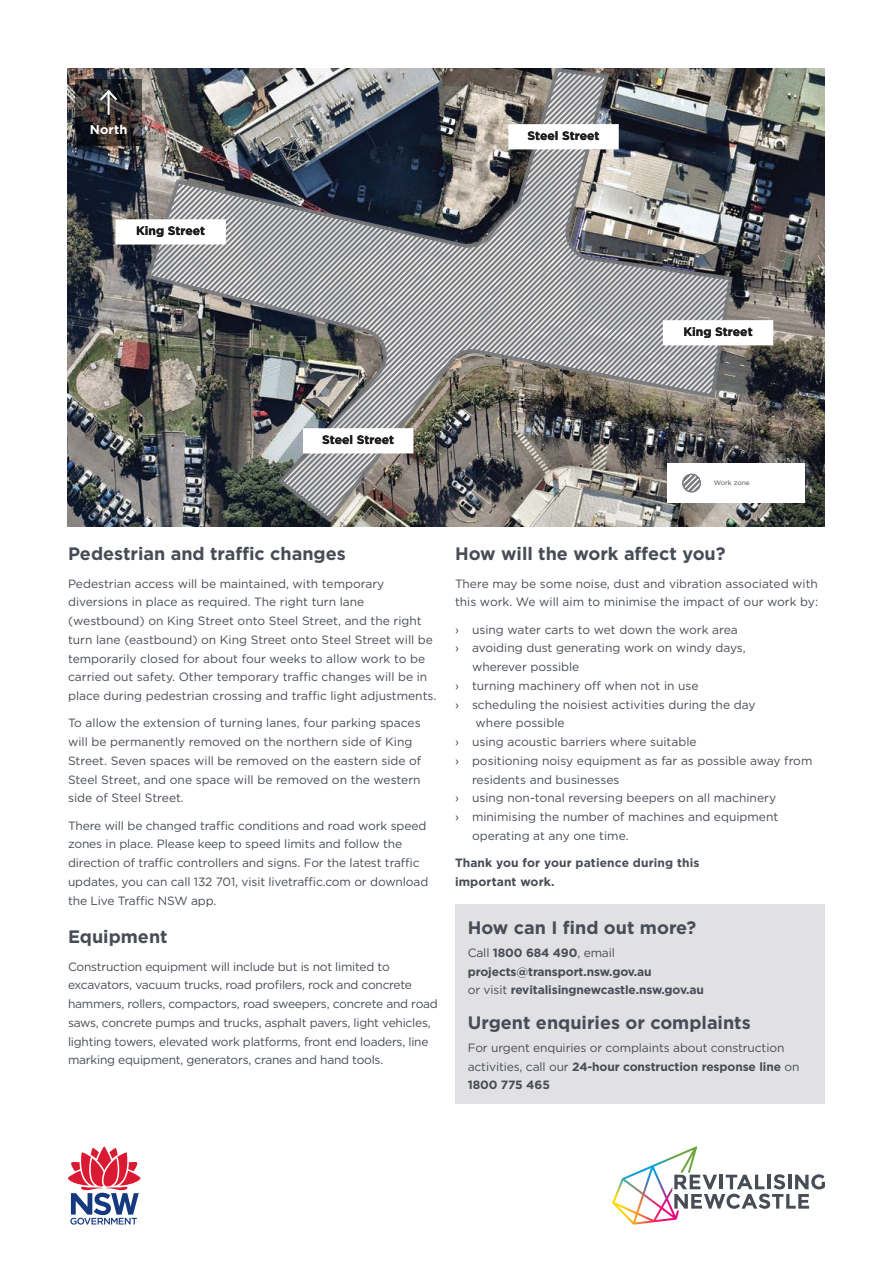
<style>
.page{position:relative;width:893px;height:1263px;background:#fff}
.page>*{position:absolute;margin:0;border:0;box-sizing:border-box;transform-origin:0 0}
.Heading_-_Sub_-_Grey{font:700 18px "Gotham";color:#474c55}
.t1{font:700 12.75px "Gotham";letter-spacing:.01em;color:#fff}
.t2{font:700 12.15px "Gotham";color:#000}
.Body_-_Grey{font:12px/18.8px "Gotham";color:#474c55}
.Body_-_Grey-2{font:12px/18.8px "Gotham";letter-spacing:-.02em;color:#474c55}
.Body_-_Grey-3{font:700 12px/18.8px "Gotham";letter-spacing:-.01em;color:#474c55}
.Body_-_Grey-4{font:700 12px/18.8px "Gotham";letter-spacing:.01em;color:#474c55}
.t3{font:6.75px "Gotham";color:#474c55}
.s1{font-weight:400}
.s2{font-weight:700}
</style>
<div class="page">
<img style="left:67px;top:68px;width:758px;height:458px">
<svg style="left:75px;top:79px;width:67px;height:66px;background:#322e2e"></svg>
<hr style="left:108px;top:92px;width:2px;height:22px;background:#fff">
<svg style="left:100px;top:90px;width:17px;height:11px"></svg>
<div style="left:667px;top:463px;width:137px;height:40px;background:#fff"></div>
<img style="left:148px;top:70px;width:582px;height:449px">
<div style="left:115px;top:219px;width:111px;height:26px;background:#fff"></div>
<div style="left:303px;top:428px;width:110px;height:25px;background:#fff"></div>
<div style="left:508px;top:124px;width:111px;height:25px;background:#fff"></div>
<div style="left:663px;top:320px;width:110px;height:25px;background:#fff"></div>
<div style="left:455px;top:905px;width:370px;height:199px;background:#e1e1e4"></div>
<svg style="left:612px;top:1146px;width:213px;height:78px"></svg>
<svg style="left:68px;top:1146px;width:72px;height:78px"></svg>
<p class="t1" style="left:90px;top:121px;width:39px">North</p>
<p class="t2" style="left:136px;top:223px;width:71px">King Street</p>
<p class="t2" style="left:527px;top:128px;width:74px">Steel Street</p>
<p class="t2" style="left:683px;top:324px;width:71px">King Street</p>
<p class="t2" style="left:322px;top:432px;width:74px">Steel Street</p>
<p class="t3" style="left:714px;top:479px;width:38px">Work zone</p>
<p class="Heading_-_Sub_-_Grey" style="left:68px;top:542px;width:279px">Pedestrian and traffic changes</p>
<p class="Body_-_Grey" style="left:68px;top:574px;width:370px">Pedestrian access will be maintained, with temporary diversions in place as required. The right turn lane (westbound) on King Street onto Steel Street, and the right turn lane (eastbound) on King Street onto Steel Street will be temporarily closed for about four weeks to allow work to be carried out safety. Other temporary traffic changes will be in place during pedestrian crossing and traffic light adjustments.</p>
<p class="Body_-_Grey" style="left:68px;top:713px;width:355px">To allow the extension of turning lanes, four parking spaces will be permanently removed on the northern side of King Street. Seven spaces will be removed on the eastern side of Steel Street, and one space will be removed on the western side of Steel Street.</p>
<p class="Body_-_Grey" style="left:68px;top:816px;width:362px">There will be changed traffic conditions and road work speed zones in place. Please keep to speed limits and follow the direction of traffic controllers and signs. For the latest traffic updates, you can call 132 701, visit livetraffic.com or download the Live Traffic NSW app.</p>
<p class="Heading_-_Sub_-_Grey" style="left:68px;top:925px;width:101px">Equipment</p>
<p class="Body_-_Grey-2" style="left:68px;top:957px;width:371px">Construction equipment will include but is not limited to excavators, vacuum trucks, road profilers, rock and concrete hammers, rollers, compactors, road sweepers, concrete and road saws, concrete pumps and trucks, asphalt pavers, light vehicles, lighting towers, elevated work platforms, front end loaders, line marking equipment, generators, cranes and hand tools.</p>
<p class="Heading_-_Sub_-_Grey" style="left:455px;top:542px;width:272px">How will the work affect you?</p>
<p class="Body_-_Grey" style="left:455px;top:574px;width:365px">There may be some noise, dust and vibration associated with this work. We will aim to minimise the impact of our work by:</p>
<p class="Body_-_Grey" style="left:455px;top:620px;width:284px">› using water carts to wet down the work area</p>
<p class="Body_-_Grey" style="left:472px;top:638px;width:275px;text-indent:-17px">› avoiding dust generating work on windy days, wherever possible</p>
<p class="Body_-_Grey" style="left:455px;top:676px;width:245px">› turning machinery off when not in use</p>
<p class="Body_-_Grey" style="left:476px;top:695px;width:281px;text-indent:-21px">› scheduling the noisiest activities during the day where possible</p>
<p class="Body_-_Grey" style="left:455px;top:732px;width:243px">› using acoustic barriers where suitable</p>
<p class="Body_-_Grey" style="left:472px;top:751px;width:342px;text-indent:-17px">› positioning noisy equipment as far as possible away from residents and businesses</p>
<p class="Body_-_Grey" style="left:455px;top:788px;width:323px">› using non-tonal reversing beepers on all machinery</p>
<p class="Body_-_Grey" style="left:472px;top:807px;width:308px;text-indent:-17px">› minimising the number of machines and equipment operating at any one time.</p>
<p class="Body_-_Grey-4" style="left:455px;top:853px;width:246px">Thank you for your patience during this important work.</p>
<p class="Heading_-_Sub_-_Grey" style="left:468px;top:915px;width:230px">How can I find out more?</p>
<p class="Body_-_Grey-3" style="left:468px;top:943px;width:238px"><span class="s1">Call</span> 1800 684 490<span class="s1">, email </span>projects@transport.nsw.gov.au<br><span class="s1">or visit</span> revitalisingnewcastle.nsw.gov.au</p>
<p class="Heading_-_Sub_-_Grey" style="left:468px;top:1010px;width:285px">Urgent enquiries or complaints</p>
<p class="Body_-_Grey" style="left:468px;top:1038px;width:333px">For urgent enquiries or complaints about construction activities, call our <span class="s2">24-hour construction response line</span> on<br><span class="s2">1800 775 465</span></p>
</div>
